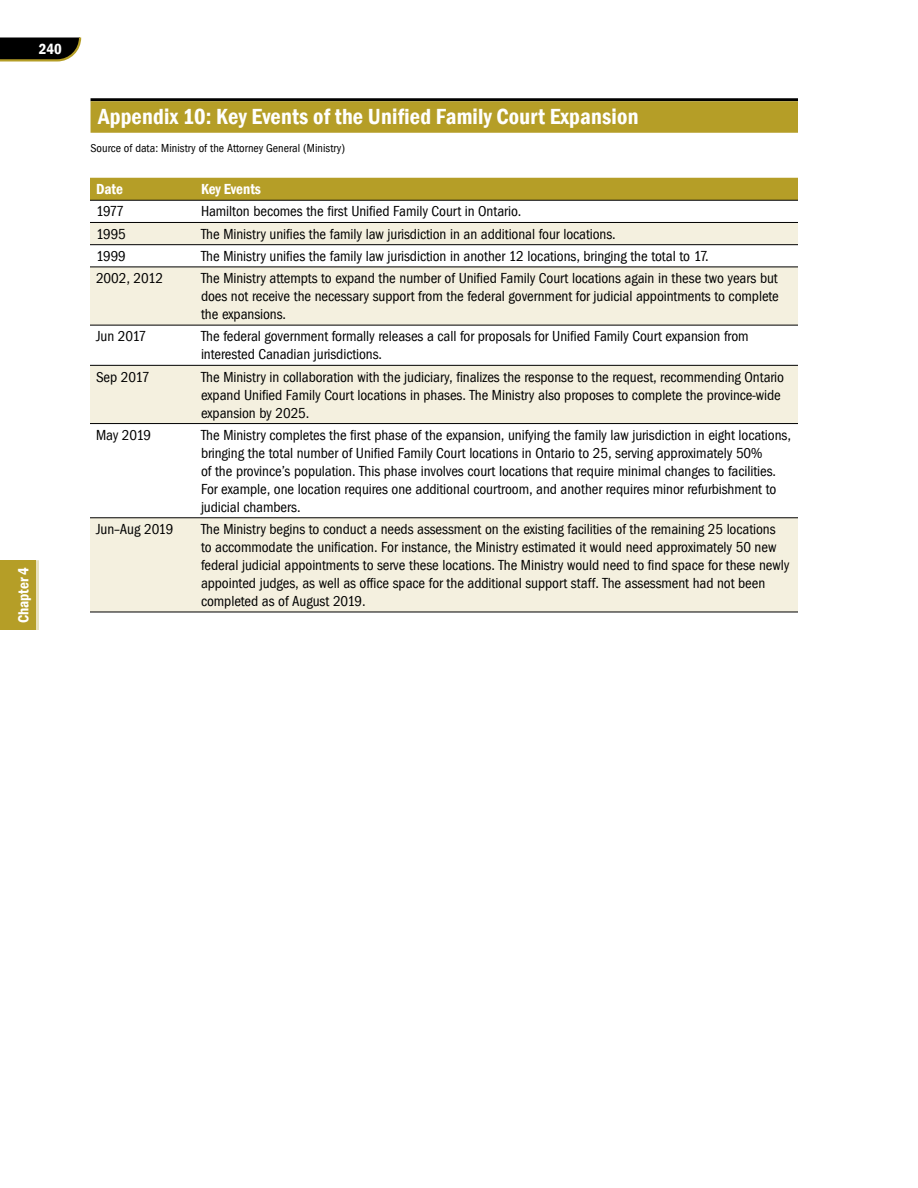
<style>
.page{position:relative;width:918px;height:1188px;background:#fff}
.page>*{position:absolute;margin:0;border:0;box-sizing:border-box;transform-origin:0 0}
.t1{font:600 condensed 22.5px "Franklin Gothic";letter-spacing:.01em;color:#fff}
.t2{font:15px/18px "Franklin Got Cd ITCTT";letter-spacing:-.005em;color:#000}
.t3{font:600 condensed 15px "Franklin Gothic";color:#fff}
.t4{font:12px "Franklin Got Cd ITCTT";color:#000}
</style>
<div class="page">
<div style="left:0;top:560px;width:36px;height:70px;background:#b59e27"></div>
<hr style="left:36px;top:560px;width:3px;height:70px;background:#e9e2be">
<svg style="left:0;top:38px;width:82px;height:24px;background:#2a281b"></svg>
<hr style="left:91px;top:98px;width:707px;height:3px;background:#000">
<div style="left:91px;top:101px;width:707px;height:32px;background:#b59e27"></div>
<div style="left:90px;top:178px;width:708px;height:22px;background:#b59e27"></div>
<svg style="left:90px;top:223px;width:708px;height:389px;fill:#f4f0df"></svg>
<hr style="left:90px;top:200px;width:105px;height:1px;background:#000">
<hr style="left:195px;top:200px;width:603px;height:1px;background:#000">
<hr style="left:90px;top:222px;width:105px;height:1px;background:#000">
<hr style="left:195px;top:222px;width:603px;height:1px;background:#000">
<hr style="left:90px;top:244px;width:105px;height:1px;background:#000">
<hr style="left:195px;top:244px;width:603px;height:1px;background:#000">
<hr style="left:90px;top:267px;width:105px;height:1px;background:#000">
<hr style="left:195px;top:267px;width:603px;height:1px;background:#000">
<hr style="left:90px;top:325px;width:105px;height:1px;background:#000">
<hr style="left:195px;top:325px;width:603px;height:1px;background:#000">
<hr style="left:90px;top:365px;width:105px;height:1px;background:#000">
<hr style="left:195px;top:365px;width:603px;height:1px;background:#000">
<hr style="left:90px;top:423px;width:105px;height:1px;background:#000">
<hr style="left:195px;top:423px;width:603px;height:1px;background:#000">
<hr style="left:90px;top:517px;width:105px;height:1px;background:#000">
<hr style="left:195px;top:517px;width:603px;height:1px;background:#000">
<hr style="left:90px;top:612px;width:105px;height:1px;background:#000">
<hr style="left:195px;top:612px;width:603px;height:1px;background:#000">
<p class="t3" style="left:39px;top:39px;width:24px">240</p>
<p class="t3" style="left:13px;top:623px;width:58px;rotate:-90deg">Chapter 4</p>
<h1 class="t1" style="left:98px;top:101px;width:542px">Appendix 10: Key Events of the Unified Family Court Expansion</h1>
<p class="t4" style="left:91px;top:141px;width:256px">Source of data: Ministry of the Attorney General (Ministry)</p>
<p class="t3" style="left:96px;top:179px;width:29px">Date</p>
<p class="t3" style="left:201px;top:179px;width:62px">Key Events</p>
<p class="t2" style="left:96px;top:202px;width:29px">1977</p>
<p class="t2" style="left:201px;top:202px;width:322px">Hamilton becomes the first Unified Family Court in Ontario.</p>
<p class="t2" style="left:96px;top:224px;width:31px">1995</p>
<p class="t2" style="left:201px;top:224px;width:416px">The Ministry unifies the family law jurisdiction in an additional four locations.</p>
<p class="t2" style="left:96px;top:247px;width:31px">1999</p>
<p class="t2" style="left:201px;top:247px;width:509px">The Ministry unifies the family law jurisdiction in another 12 locations, bringing the total to 17.</p>
<p class="t2" style="left:96px;top:269px;width:69px">2002, 2012</p>
<p class="t2" style="left:201px;top:269px;width:579px;text-align:justify">The Ministry attempts to expand the number of Unified Family Court locations again in these two years but does not receive the necessary support from the federal government for judicial appointments to complete the expansions.</p>
<p class="t2" style="left:96px;top:327px;width:52px">Jun 2017</p>
<p class="t2" style="left:201px;top:327px;width:549px">The federal government formally releases a call for proposals for Unified Family Court expansion from interested Canadian jurisdictions.</p>
<p class="t2" style="left:96px;top:367px;width:55px">Sep 2017</p>
<p class="t2" style="left:201px;top:367px;width:585px">The Ministry in collaboration with the judiciary, finalizes the response to the request, recommending Ontario expand Unified Family Court locations in phases. The Ministry also proposes to complete the province-wide expansion by 2025.</p>
<p class="t2" style="left:96px;top:426px;width:57px">May 2019</p>
<p class="t2" style="left:201px;top:426px;width:592px">The Ministry completes the first phase of the expansion, unifying the family law jurisdiction in eight locations, bringing the total number of Unified Family Court locations in Ontario to 25, serving approximately 50%<br>of the province’s population. This phase involves court locations that require minimal changes to facilities.<br>For example, one location requires one additional courtroom, and another requires minor refurbishment to judicial chambers.</p>
<p class="t2" style="left:96px;top:520px;width:79px">Jun–Aug 2019</p>
<p class="t2" style="left:201px;top:520px;width:590px">The Ministry begins to conduct a needs assessment on the existing facilities of the remaining 25 locations to accommodate the unification. For instance, the Ministry estimated it would need approximately 50 new federal judicial appointments to serve these locations. The Ministry would need to find space for these newly appointed judges, as well as office space for the additional support staff. The assessment had not been completed as of August 2019.</p>
</div>
